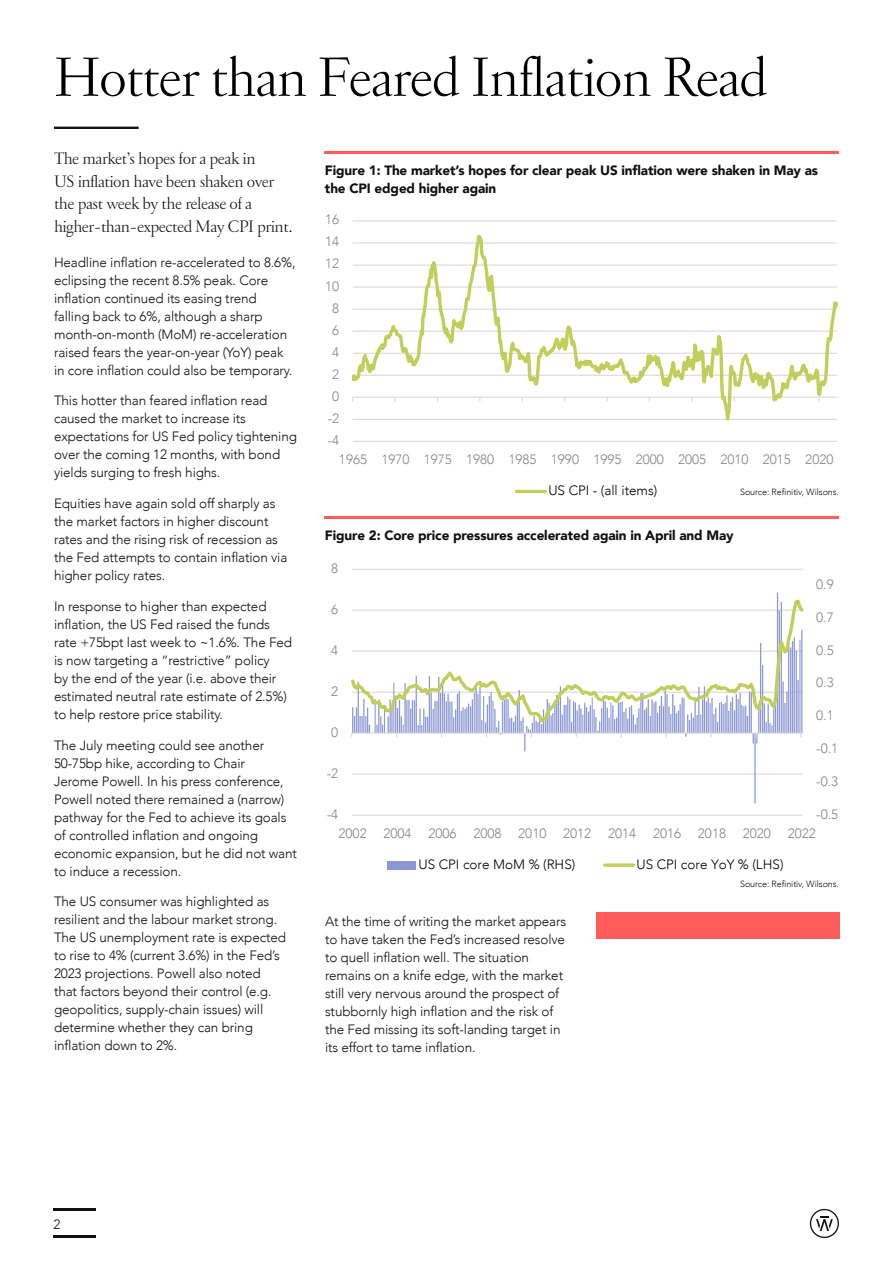
<style>
.page{position:relative;width:893px;height:1263px;background:#fff}
.page>*{position:absolute;margin:0;border:0;box-sizing:border-box;transform-origin:0 0}
.t1{font:300 60px "Garamond FB Text";letter-spacing:-.02em;color:#000}
.t2{font:300 18px/22.5px "Garamond FB Text";letter-spacing:-.02em;color:#101010}
.t3{font:300 13.5px/18px "Avenir";letter-spacing:-.01em;color:#101010}
.t4{font:300 13.5px "Avenir";color:#878787}
.t5{font:900 13.5px/18px "Avenir";letter-spacing:-.01em;color:#101010}
.t6{font:300 13.5px "Avenir";color:#000}
.t7{font:300 9px "Avenir";letter-spacing:-.01em;color:#101010}
</style>
<div class="page">
<svg style="left:810px;top:1209px;width:29px;height:29px"></svg>
<hr style="left:54px;top:1236px;width:42px;height:2px;background:#101010">
<hr style="left:54px;top:1209px;width:42px;height:2px;background:#101010">
<hr style="left:352px;top:815px;width:451px;height:1px;background:#d9d9d9">
<hr style="left:352px;top:773px;width:451px;height:2px;background:#d9d9d9">
<hr style="left:352px;top:569px;width:451px;height:1px;background:#d9d9d9">
<svg style="left:352px;top:593px;width:450px;height:210px"></svg>
<hr style="left:352px;top:732px;width:451px;height:2px;background:#d9d9d9">
<svg style="left:352px;top:597px;width:452px;height:129px"></svg>
<div style="left:387px;top:861px;width:28px;height:8px;background:#8c98d4"></div>
<svg style="left:605px;top:863px;width:28px;height:4px"></svg>
<hr style="left:353px;top:220px;width:484px;height:2px;background:#d9d9d9">
<svg style="left:353px;top:234px;width:485px;height:208px"></svg>
<hr style="left:516px;top:490px;width:29px;height:3px;background:#c2ce5b">
<hr style="left:54px;top:127px;width:85px;height:2px;background:#101010">
<hr style="left:325px;top:151px;width:514px;height:3px;background:#ff5c5b">
<hr style="left:325px;top:517px;width:514px;height:2px;background:#ff5c5b">
<div style="left:596px;top:913px;width:243px;height:26px;background:#ff5c5b"></div>
<h1 class="t1" style="left:54px;top:46px;width:715px">Hotter than Feared Inflation Read</h1>
<h2 class="t2" style="left:54px;top:149px;width:241px">The market’s hopes for a peak in<br>US inflation have been shaken over the past week by the release of a higher-than-expected May CPI print.</h2>
<p class="t3" style="left:54px;top:253px;width:243px">Headline inflation re-accelerated to 8.6%, eclipsing the recent 8.5% peak. Core inflation continued its easing trend falling back to 6%, although a sharp month-on-month (MoM) re-acceleration raised fears the year-on-year (YoY) peak in core inflation could also be temporary.</p>
<p class="t3" style="left:54px;top:392px;width:244px">This hotter than feared inflation read caused the market to increase its expectations for US Fed policy tightening over the coming 12 months, with bond yields surging to fresh highs.</p>
<p class="t3" style="left:54px;top:494px;width:235px">Equities have again sold off sharply as the market factors in higher discount rates and the rising risk of recession as the Fed attempts to contain inflation via higher policy rates.</p>
<p class="t3" style="left:54px;top:597px;width:240px">In response to higher than expected inflation, the US Fed raised the funds rate +75bpt last week to ~1.6%. The Fed is now targeting a “restrictive” policy<br>by the end of the year (i.e. above their estimated neutral rate estimate of 2.5%) to help restore price stability.</p>
<p class="t3" style="left:54px;top:736px;width:245px">The July meeting could see another 50-75bp hike, according to Chair<br>Jerome Powell. In his press conference, Powell noted there remained a (narrow) pathway for the Fed to achieve its goals of controlled inflation and ongoing economic expansion, but he did not want to induce a recession.</p>
<p class="t3" style="left:54px;top:893px;width:234px">The US consumer was highlighted as resilient and the labour market strong.<br>The US unemployment rate is expected to rise to 4% (current 3.6%) in the Fed’s 2023 projections. Powell also noted that factors beyond their control (e.g. geopolitics, supply-chain issues) will determine whether they can bring inflation down to 2%.</p>
<p class="t5" style="left:325px;top:161px;width:495px">Figure 1: The market’s hopes for clear peak US inflation were shaken in May as the CPI edged higher again</p>
<p class="t4" style="left:325px;top:212px;width:16px">16</p>
<p class="t4" style="left:325px;top:234px;width:16px">14</p>
<p class="t4" style="left:325px;top:256px;width:16px">12</p>
<p class="t4" style="left:325px;top:278px;width:16px">10</p>
<p class="t4" style="left:332px;top:300px;width:9px">8</p>
<p class="t4" style="left:332px;top:322px;width:9px">6</p>
<p class="t4" style="left:332px;top:344px;width:9px">4</p>
<p class="t4" style="left:332px;top:366px;width:9px">2</p>
<p class="t4" style="left:332px;top:388px;width:9px">0</p>
<p class="t4" style="left:328px;top:410px;width:13px">-2</p>
<p class="t4" style="left:328px;top:432px;width:13px">-4</p>
<p class="t4" style="left:339px;top:451px;width:496px">1965 1970 1975 1980 1985 1990 1995 2000 2005 2010 2015 2020</p>
<p class="t6" style="left:548px;top:482px;width:110px">US CPI - (all items)</p>
<p class="t7" style="left:740px;top:487px;width:100px">Source: Refinitiv, Wilsons.</p>
<p class="t5" style="left:325px;top:526px;width:410px">Figure 2: Core price pressures accelerated again in April and May</p>
<p class="t4" style="left:331px;top:560px;width:9px">8</p>
<p class="t4" style="left:331px;top:601px;width:9px">6</p>
<p class="t4" style="left:331px;top:642px;width:9px">4</p>
<p class="t4" style="left:331px;top:683px;width:9px">2</p>
<p class="t4" style="left:331px;top:724px;width:9px">0</p>
<p class="t4" style="left:327px;top:765px;width:13px">-2</p>
<p class="t4" style="left:327px;top:806px;width:13px">-4</p>
<p class="t4" style="left:816px;top:576px;width:19px">0.9</p>
<p class="t4" style="left:816px;top:609px;width:19px">0.7</p>
<p class="t4" style="left:816px;top:642px;width:19px">0.5</p>
<p class="t4" style="left:816px;top:675px;width:19px">0.3</p>
<p class="t4" style="left:816px;top:707px;width:19px">0.1</p>
<p class="t4" style="left:816px;top:740px;width:23px">-0.1</p>
<p class="t4" style="left:816px;top:773px;width:23px">-0.3</p>
<p class="t4" style="left:816px;top:806px;width:23px">-0.5</p>
<p class="t4" style="left:339px;top:825px;width:479px">2002 2004 2006 2008 2010 2012 2014 2016 2018 2020 2022</p>
<p class="t6" style="left:419px;top:856px;width:158px">US CPI core MoM % (RHS)</p>
<p class="t6" style="left:636px;top:856px;width:149px">US CPI core YoY % (LHS)</p>
<p class="t3" style="left:325px;top:913px;width:243px">At the time of writing the market appears to have taken the Fed’s increased resolve to quell inflation well. The situation remains on a knife edge, with the market still very nervous around the prospect of stubbornly high inflation and the risk of the Fed missing its soft-landing target in its effort to tame inflation.</p>
<p class="t7" style="left:740px;top:879px;width:100px">Source: Refinitiv, Wilsons.</p>
<p class="t3" style="left:54px;top:1215px;width:9px">2</p>
</div>
